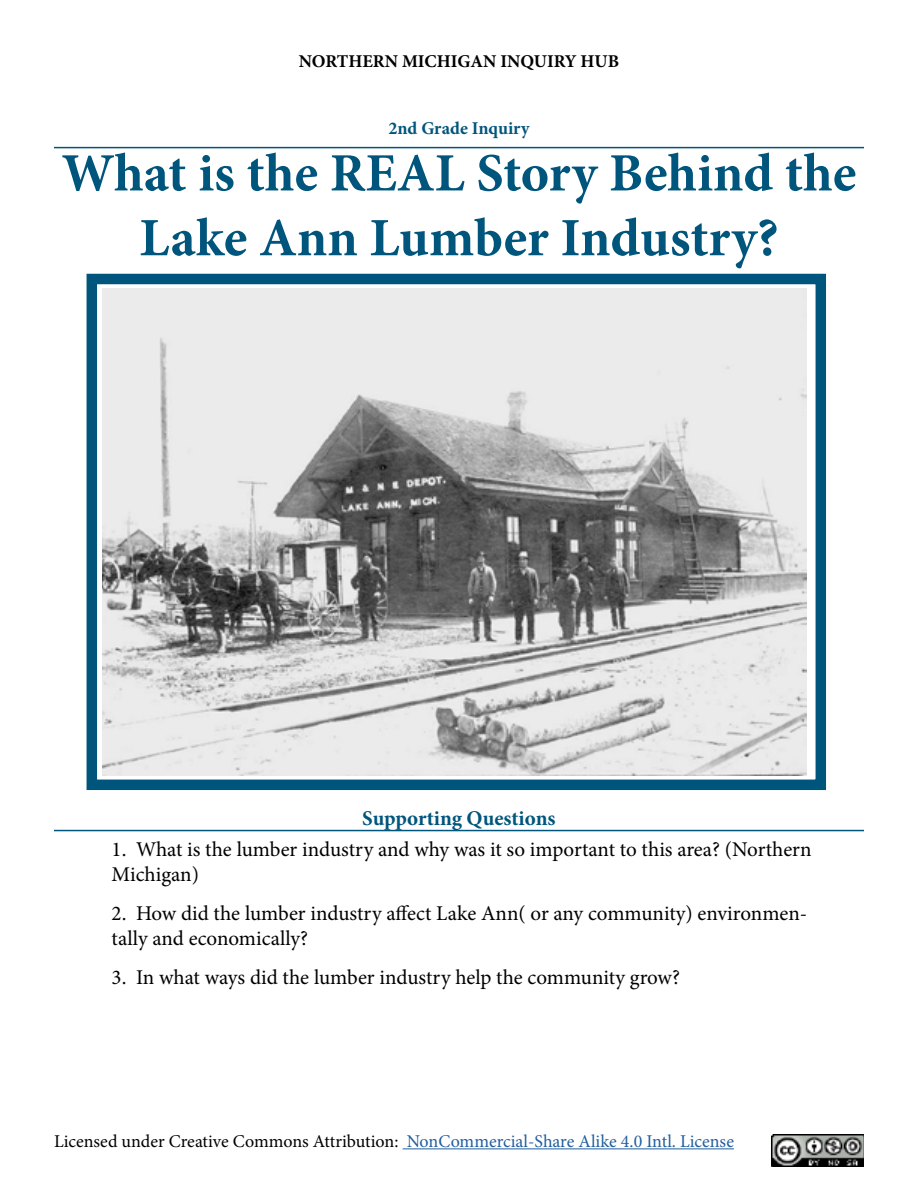
<style>
.page{position:relative;width:918px;height:1188px;background:#fff}
.page>*{position:absolute;margin:0;border:0;box-sizing:border-box;transform-origin:0 0}
.t1{font:700 54px/64.8px "Minion Pro";color:#00557c;text-align:center}
.t2{font:21px/25.2px "Minion Pro";letter-spacing:-.005em;color:#000}
.t3{font:700 21px "Minion Pro";letter-spacing:-.005em;color:#00557c}
.t4{font:18px "Minion Pro";color:#000}
.t5{font:700 18px "Minion Pro";color:#000}
.t6{font:700 18px "Minion Pro";color:#00557c}
.s1{color:#215e9e}
</style>
<div class="page">
<img style="left:772px;top:1134px;width:92px;height:33px">
<hr style="left:403px;top:1148px;width:331px;height:1px;background:#215e9e">
<hr style="left:54px;top:147px;width:810px;height:1px;background:#00557c">
<div style="left:87px;top:274px;width:739px;height:516px;border:10px solid #00557c"></div>
<img style="left:103px;top:288px;width:703px;height:488px">
<hr style="left:54px;top:830px;width:810px;height:1px;background:#00557c">
<p class="t5" style="left:299px;top:49px;width:322px">NORTHERN MICHIGAN INQUIRY HUB</p>
<p class="t6" style="left:388px;top:115px;width:143px">2nd Grade Inquiry</p>
<h1 class="t1" style="left:62px;top:140px;width:796px">What is the REAL Story Behind the<br>Lake Ann Lumber Industry?</h1>
<p class="t3" style="left:362px;top:804px;width:195px">Supporting Questions</p>
<p class="t2" style="left:112px;top:837px;width:702px">1. What is the lumber industry and why was it so important to this area? (Northern<br>Michigan)</p>
<p class="t2" style="left:112px;top:901px;width:697px">2. How did the lumber industry affect Lake Ann( or any community) environmen&shy;tally and economically?</p>
<p class="t2" style="left:112px;top:964px;width:570px">3. In what ways did the lumber industry help the community grow?</p>
<p class="t4" style="left:54px;top:1129px;width:682px">Licensed under Creative Commons Attribution: <span class="s1">NonCommercial-Share Alike 4.0 Intl. License</span></p>
</div>
